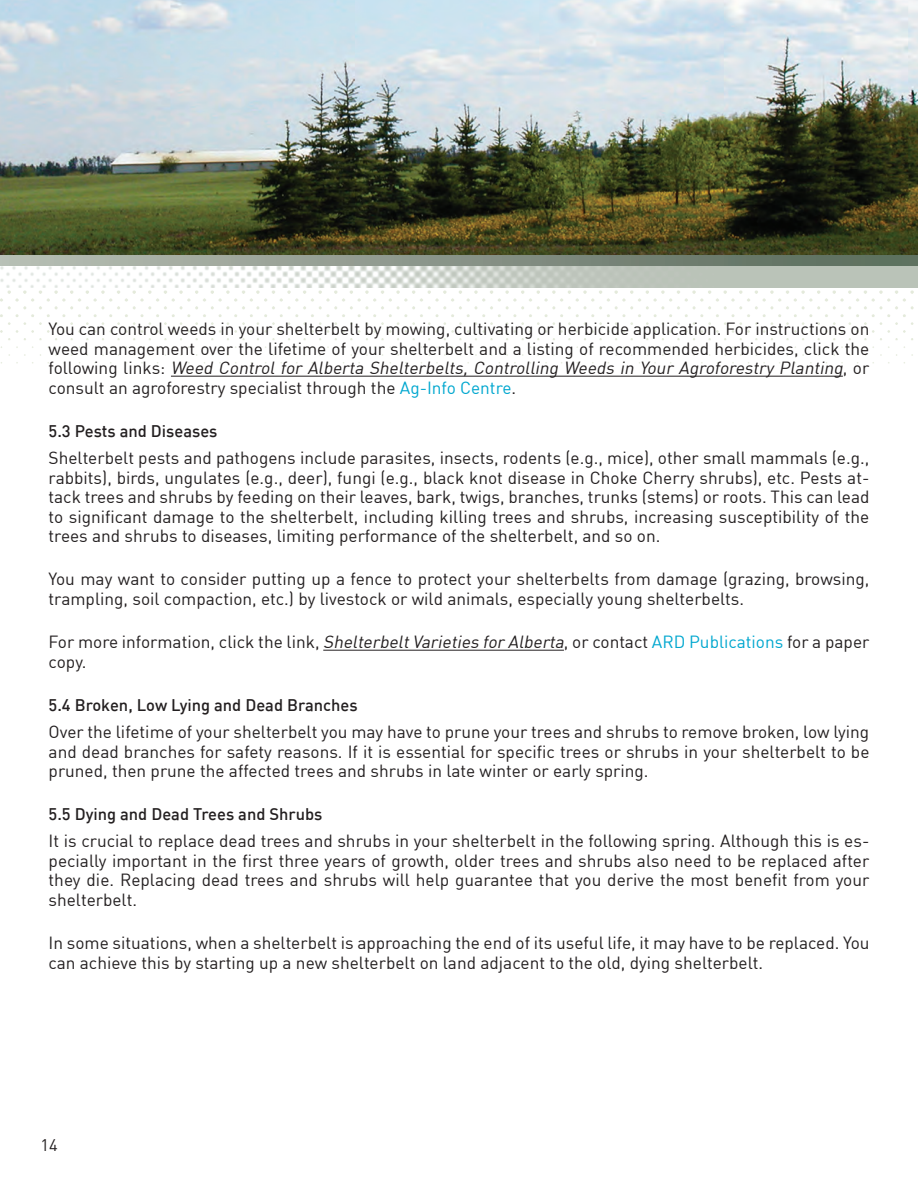
<style>
.page{position:relative;width:918px;height:1188px;background:#fff}
.page>*{position:absolute;margin:0;border:0;box-sizing:border-box;transform-origin:0 0}
.t1{font:17.25px/19.5px "DIN";color:#231f20;text-align:justify}
.t2{font:500 16.5px "DIN";color:#231f20}
.t3{font:16.5px "DIN";color:#231f20}
.s1{font-style:italic}
.s2{color:#00a7cf}
</style>
<div class="page">
<img style="left:0;top:287px;width:918px;height:89px">
<img style="left:0;top:266px;width:918px;height:21px">
<div style="left:0;top:215px;width:918px;height:51px;background:linear-gradient(to right,#b8beb5,#586a59)"></div>
<img style="left:0;top:0;width:918px;height:255px">
<hr style="left:171px;top:376px;width:672px;height:1px;background:#231f20">
<hr style="left:323px;top:650px;width:241px;height:1px;background:#231f20">
<p class="t1" style="left:49px;top:319px;width:822px">You can control weeds in your shelterbelt by mowing, cultivating or herbicide application. For instructions on weed management over the lifetime of your shelterbelt and a listing of recommended herbicides, click the f o l l o w i n g l i n k s : <span class="s1">Weed Control for Alberta Shelterbelts, Controlling Weeds in Your Agroforestry Planting</span>, o r consult an agroforestry specialist through the <span class="s2">Ag-Info Centre</span>.</p>
<p class="t2" style="left:49px;top:421px;width:170px">5.3 Pests and Diseases</p>
<p class="t1" style="left:49px;top:448px;width:822px">Shelterbelt pests and pathogens include parasites, insects, rodents (e.g., mice), other small mammals (e.g., rabbits), birds, ungulates (e.g., deer), fungi (e.g., black knot disease in Choke Cherry shrubs), etc. Pests at&shy;tack trees and shrubs by feeding on their leaves, bark, twigs, branches, trunks (stems) or roots. This can lead to significant damage to the shelterbelt, including killing trees and shrubs, increasing susceptibility of the trees and shrubs to diseases, limiting performance of the shelterbelt, and so on.</p>
<p class="t1" style="left:49px;top:569px;width:822px">You may want to consider putting up a fence to protect your shelterbelts from damage (grazing, browsing, trampling, soil compaction, etc.) by livestock or wild animals, especially young shelterbelts.</p>
<p class="t1" style="left:49px;top:632px;width:822px">For more information, click the link, <span class="s1">ShelterbeltVarieties for Alberta</span>, or contact <span class="s2">ARD Publications</span> for a paper copy.</p>
<p class="t2" style="left:49px;top:695px;width:311px">5.4 Broken, Low Lying and Dead Branches</p>
<p class="t1" style="left:49px;top:722px;width:822px">Over the lifetime of your shelterbelt you may have to prune your trees and shrubs to remove broken, low lying and dead branches for safety reasons. If it is essential for specific trees or shrubs in your shelterbelt to be pruned, then prune the affected trees and shrubs in late winter or early spring.</p>
<p class="t2" style="left:49px;top:804px;width:275px">5.5 Dying and Dead Trees and Shrubs</p>
<p class="t1" style="left:49px;top:831px;width:822px">It is crucial to replace dead trees and shrubs in your shelterbelt in the following spring. Although this is es&shy;pecially important in the first three years of growth, older trees and shrubs also need to be replaced after they die. Replacing dead trees and shrubs will help guarantee that you derive the most benefit from your shelterbelt.</p>
<p class="t1" style="left:49px;top:933px;width:822px">In some situations, when a shelterbelt is approaching the end of its useful life, it may have to be replaced. You can achieve this by starting up a new shelterbelt on land adjacent to the old, dying shelterbelt.</p>
<p class="t3" style="left:40px;top:1135px;width:19px">14</p>
</div>
